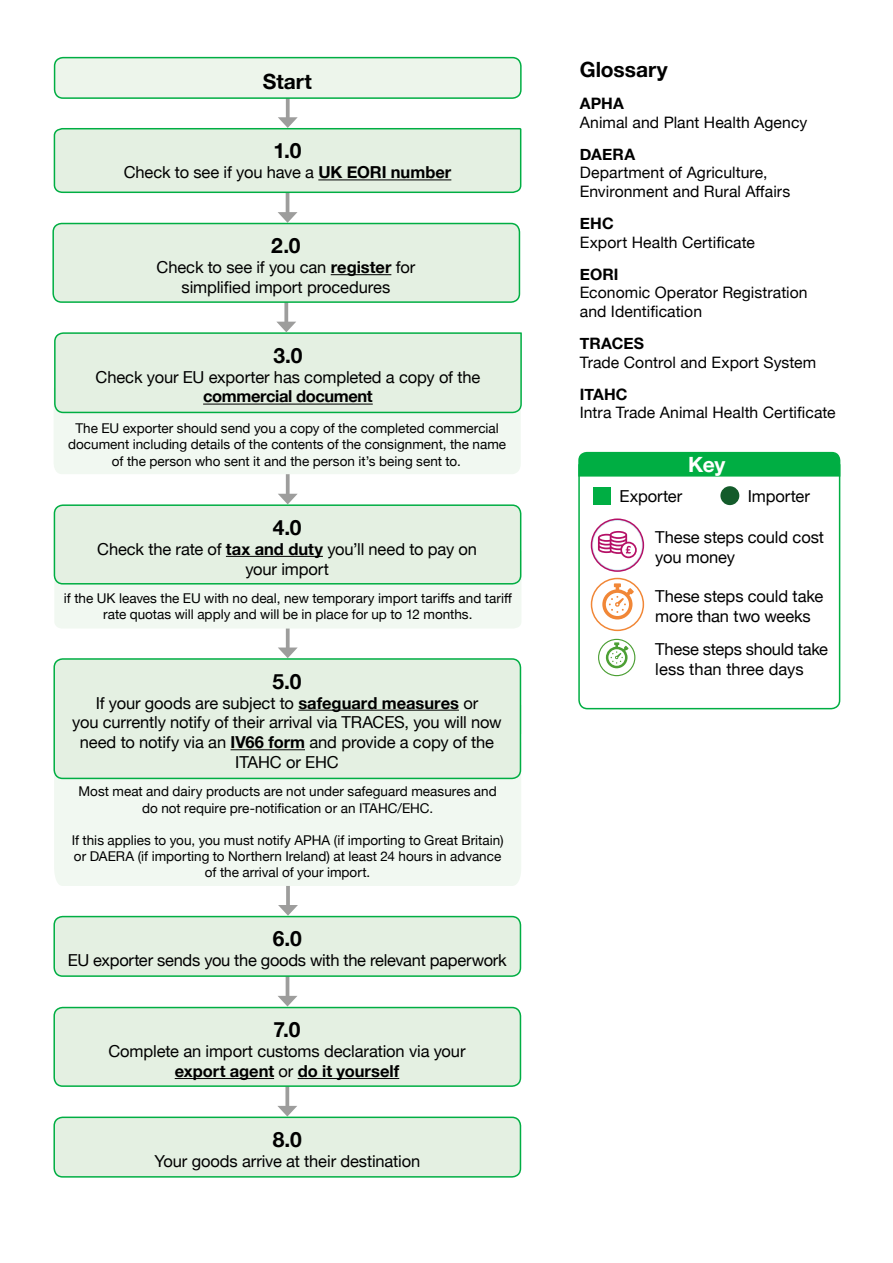
<style>
.page{position:relative;width:893px;height:1263px;background:#fff}
.page>*{position:absolute;margin:0;border:0;box-sizing:border-box;transform-origin:0 0}
.t1{font:700 21px "Helvetica Neue";color:#000}
.t2{font:700 21px "Helvetica Neue";color:#fff}
.t3{font:16.5px/19.8px "Helvetica Neue";letter-spacing:-.01em;color:#000;text-align:center}
.t4{font:15.75px "Helvetica Neue";letter-spacing:.005em;color:#000}
.t5{font:700 15.75px "Helvetica Neue";letter-spacing:.005em;color:#000}
.t6{font:13.5px/16.2px "Helvetica Neue";color:#000;text-align:center}
.s1{font-weight:700}
</style>
<div class="page">
<svg style="left:285px;top:1087px;width:4px;height:19px"></svg>
<svg style="left:277px;top:1106px;width:20px;height:10px"></svg>
<hr style="left:286px;top:877px;width:4px;height:31px;background:#9d9d9c">
<svg style="left:278px;top:905px;width:20px;height:11px"></svg>
<svg style="left:286px;top:474px;width:4px;height:20px"></svg>
<svg style="left:278px;top:494px;width:20px;height:10px"></svg>
<hr style="left:286px;top:185px;width:3px;height:31px;background:#9d9d9c">
<svg style="left:278px;top:212px;width:19px;height:11px"></svg>
<svg style="left:284px;top:303px;width:4px;height:19px"></svg>
<svg style="left:54px;top:322px;width:468px;height:152px"></svg>
<svg style="left:286px;top:99px;width:4px;height:18px"></svg>
<div style="left:55px;top:58px;width:466px;height:40px;background:#edf5eb;border-radius:9px"></div>
<div style="left:54px;top:57px;width:468px;height:42px;border:2px solid #00ae43;border-radius:9px"></div>
<div style="left:53px;top:223px;width:466px;height:79px;background:#e4f0e2;border-radius:9px"></div>
<hr style="left:331px;top:274px;width:60px;height:1px;background:#000">
<div style="left:52px;top:223px;width:468px;height:80px;border:2px solid #00ae43;border-radius:9px"></div>
<svg style="left:53px;top:117px;width:469px;height:77px"></svg>
<svg style="left:286px;top:628px;width:4px;height:19px"></svg>
<svg style="left:278px;top:647px;width:20px;height:11px"></svg>
<div style="left:54px;top:578px;width:467px;height:50px;background:#f1f8f1"></div>
<div style="left:54px;top:505px;width:467px;height:79px;background:#e4f0e2;border-radius:9px"></div>
<hr style="left:226px;top:556px;width:97px;height:1px;background:#000">
<div style="left:54px;top:504px;width:467px;height:80px;border:2px solid #00ae43;border-radius:9px"></div>
<div style="left:54px;top:773px;width:467px;height:113px;background:#f1f8f1"></div>
<div style="left:54px;top:659px;width:466px;height:119px;background:#e4f0e2;border-radius:9px"></div>
<hr style="left:298px;top:710px;width:161px;height:1px;background:#000">
<hr style="left:231px;top:749px;width:74px;height:1px;background:#000">
<div style="left:53px;top:658px;width:468px;height:121px;border:2px solid #00ae43;border-radius:9px"></div>
<hr style="left:286px;top:968px;width:3px;height:31px;background:#9d9d9c">
<svg style="left:278px;top:996px;width:19px;height:10px"></svg>
<div style="left:54px;top:916px;width:466px;height:60px;background:#e4f0e2;border-radius:9px"></div>
<div style="left:53px;top:916px;width:468px;height:61px;border:2px solid #00ae43;border-radius:9px"></div>
<div style="left:54px;top:1007px;width:466px;height:79px;background:#e4f0e2;border-radius:9px"></div>
<hr style="left:175px;top:1078px;width:99px;height:1px;background:#000">
<hr style="left:298px;top:1078px;width:101px;height:1px;background:#000">
<div style="left:53px;top:1007px;width:468px;height:80px;border:2px solid #00ae43;border-radius:9px"></div>
<div style="left:54px;top:1117px;width:466px;height:60px;background:#e4f0e2;border-radius:9px"></div>
<div style="left:53px;top:1116px;width:468px;height:61px;border:2px solid #00ae43;border-radius:9px"></div>
<svg style="left:578px;top:463px;width:263px;height:247px"></svg>
<svg style="left:591px;top:519px;width:52px;height:52px"></svg>
<div style="left:591px;top:518px;width:53px;height:54px;border:2px solid #b51066;border-radius:50%"></div>
<svg style="left:591px;top:578px;width:52px;height:52px"></svg>
<div style="left:591px;top:578px;width:53px;height:53px;border:2px solid #f18737;border-radius:50%"></div>
<div style="left:593px;top:580px;width:49px;height:49px;background:#fff;border-radius:50%"></div>
<svg style="left:602px;top:583px;width:32px;height:36px"></svg>
<div style="left:593px;top:521px;width:49px;height:49px;background:#fff;border-radius:50%"></div>
<svg style="left:598px;top:531px;width:39px;height:27px"></svg>
<div style="left:578px;top:452px;width:262px;height:25px;background:#00ae43"></div>
<div style="left:598px;top:639px;width:37px;height:37px;border:2px solid #4c9f34;border-radius:50%"></div>
<div style="left:599px;top:640px;width:35px;height:35px;background:#fff;border-radius:50%"></div>
<svg style="left:606px;top:642px;width:22px;height:26px"></svg>
<div style="left:593px;top:487px;width:17px;height:17px;background:#00ae43"></div>
<div style="left:720px;top:486px;width:19px;height:19px;background:#135b2a;border-radius:50%"></div>
<p class="t1" style="left:263px;top:65px;width:51px">Start</p>
<p class="t1" style="left:274px;top:134px;width:29px">1.0</p>
<p class="t3" style="left:124px;top:163px;width:329px">Check to see if you have a <span class="s1">UK EORI number</span></p>
<p class="t1" style="left:271px;top:229px;width:31px">2.0</p>
<p class="t3" style="left:157px;top:258px;width:260px">Check to see if you can <span class="s1">register</span> for simplified import procedures</p>
<p class="t1" style="left:273px;top:339px;width:30px">3.0</p>
<p class="t3" style="left:96px;top:368px;width:386px">Check your EU exporter has completed a copy of the <span class="s1">commercial document</span></p>
<p class="t6" style="left:68px;top:421px;width:439px">The EU exporter should send you a copy of the completed commercial document including details of the contents of the consignment, the name of the person who sent it and the person it’s being sent to.</p>
<p class="t1" style="left:273px;top:511px;width:30px">4.0</p>
<p class="t3" style="left:97px;top:540px;width:381px">Check the rate of <span class="s1">tax and duty</span> you’ll need to pay on your import</p>
<p class="t6" style="left:64px;top:591px;width:449px">if the UK leaves the EU with no deal, new temporary import tariffs and tariff rate quotas will apply and will be in place for up to 12 months.</p>
<p class="t1" style="left:273px;top:665px;width:30px">5.0</p>
<p class="t3" style="left:72px;top:694px;width:431px">If your goods are subject to <span class="s1">safeguard measures</span> or<br>you currently notify of their arrival via TRACES, you will now need to notify via an <span class="s1">IV66 form</span> and provide a copy of the ITAHC or EHC</p>
<p class="t6" style="left:78px;top:784px;width:420px">Most meat and dairy products are not under safeguard measures and do not require pre-notification or an ITAHC/EHC.</p>
<p class="t6" style="left:72px;top:833px;width:433px">If this applies to you, you must notify APHA (if importing to Great Britain) or DAERA (if importing to Northern Ireland) at least 24 hours in advance of the arrival of your import.</p>
<p class="t1" style="left:273px;top:922px;width:30px">6.0</p>
<p class="t3" style="left:68px;top:951px;width:440px">EU exporter sends you the goods with the relevant paperwork</p>
<p class="t1" style="left:273px;top:1013px;width:28px">7.0</p>
<p class="t3" style="left:108px;top:1042px;width:359px">Complete an import customs declaration via your <span class="s1">export agent</span> or <span class="s1">do it yourself</span></p>
<p class="t1" style="left:273px;top:1123px;width:31px">8.0</p>
<p class="t3" style="left:154px;top:1152px;width:267px">Your goods arrive at their destination</p>
<p class="t1" style="left:580px;top:53px;width:89px">Glossary</p>
<p class="t5" style="left:580px;top:91px;width:46px">APHA</p>
<p class="t4" style="left:580px;top:111px;width:229px">Animal and Plant Health Agency</p>
<p class="t5" style="left:580px;top:142px;width:57px">DAERA</p>
<p class="t4" style="left:580px;top:161px;width:189px">Department of Agriculture,</p>
<p class="t4" style="left:580px;top:180px;width:212px">Environment and Rural Affairs</p>
<p class="t5" style="left:580px;top:211px;width:35px">EHC</p>
<p class="t4" style="left:580px;top:231px;width:177px">Export Health Certificate</p>
<p class="t5" style="left:580px;top:262px;width:40px">EORI</p>
<p class="t4" style="left:580px;top:281px;width:229px">Economic Operator Registration</p>
<p class="t4" style="left:580px;top:300px;width:124px">and Identification</p>
<p class="t5" style="left:580px;top:331px;width:66px">TRACES</p>
<p class="t4" style="left:580px;top:351px;width:238px">Trade Control and Export System</p>
<p class="t5" style="left:580px;top:382px;width:49px">ITAHC</p>
<p class="t4" style="left:580px;top:401px;width:257px">Intra Trade Animal Health Certificate</p>
<p class="t2" style="left:688px;top:448px;width:39px">Key</p>
<p class="t3" style="left:619px;top:487px;width:64px">Exporter</p>
<p class="t3" style="left:748px;top:487px;width:64px">Importer</p>
<p class="t3" style="left:655px;top:528px;width:170px;text-align:left">These steps could cost you money</p>
<p class="t3" style="left:655px;top:587px;width:170px;text-align:left">These steps could take more than two weeks</p>
<p class="t3" style="left:655px;top:641px;width:174px;text-align:left">These steps should take less than three days</p>
</div>
